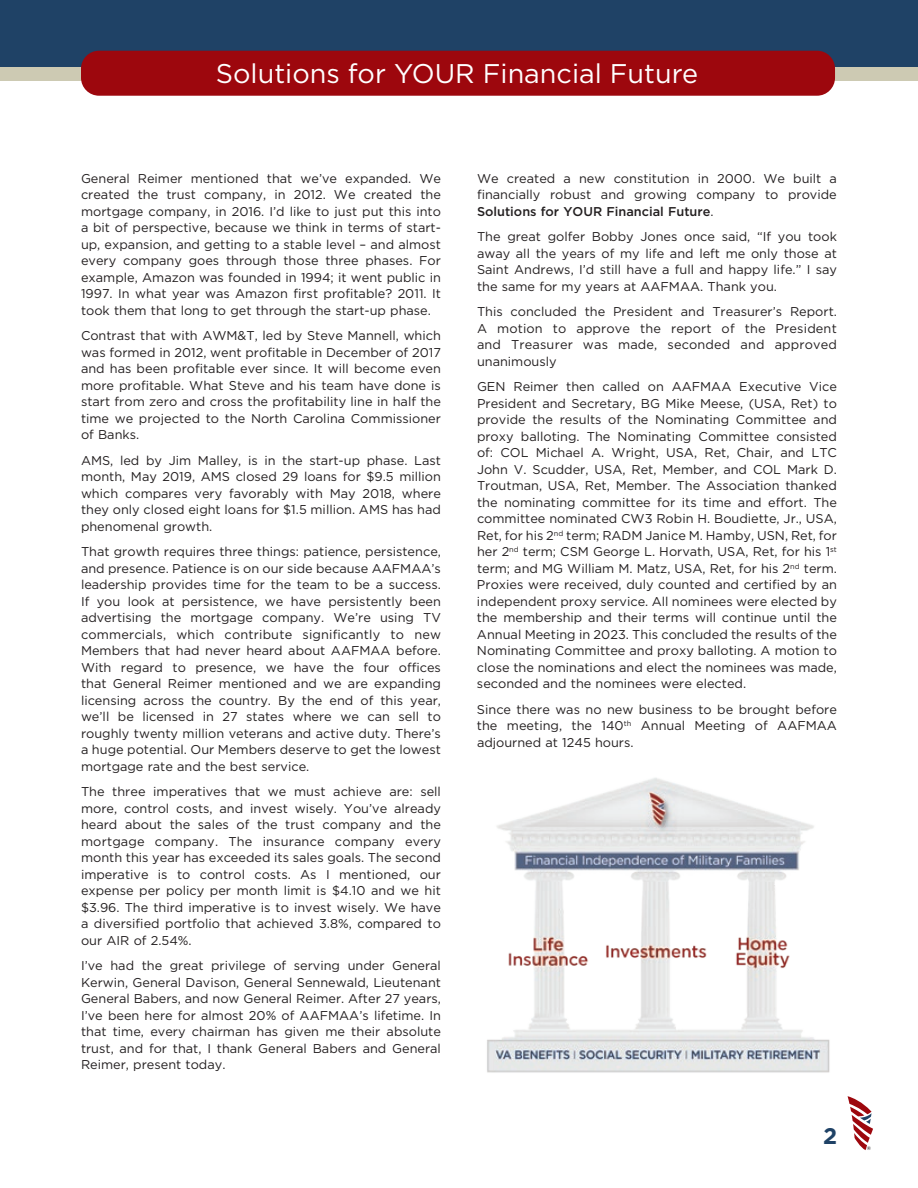
<style>
.page{position:relative;width:918px;height:1188px;background:#fff}
.page>*{position:absolute;margin:0;border:0;box-sizing:border-box;transform-origin:0 0}
.t1{font:27px "Gotham";color:#fff}
.t2{font:700 22.5px "Gotham";color:#1f4266}
.t3{font:12.75px/16.5px "Gotham";color:#231f20;text-align:justify}
.t4{font:500 5.1px "Gotham";color:#231f20}
.s1{font-weight:500}
</style>
<div class="page">
<div style="left:0;top:66px;width:918px;height:14px;background:#cdcab3"></div>
<div style="left:0;top:0;width:918px;height:68px;background:#1f4266"></div>
<div style="left:81px;top:51px;width:754px;height:45px;background:#9d070d;border-radius:18px"></div>
<svg style="left:848px;top:1096px;width:25px;height:54px"></svg>
<img style="left:487px;top:778px;width:343px;height:295px">
<h1 class="t1" style="left:216px;top:59px;width:484px">Solutions for YOUR Financial Future</h1>
<p class="t3" style="left:81px;top:170px;width:362px">General Reimer mentioned that we’ve expanded. We created the trust company, in 2012. We created the mortgage company, in 2016. I’d like to just put this into a bit of perspective, because we think in terms of start&shy;up, expansion, and getting to a stable level – and almost every company goes through those three phases. For example, Amazon was founded in 1994; it went public in 1997. In what year was Amazon first profitable? 2011. It took them that long to get through the start-up phase.</p>
<p class="t3" style="left:81px;top:327px;width:362px">Contrast that with AWM&amp;T, led by Steve Mannell, which was formed in 2012, went profitable in December of 2017 and has been profitable ever since. It will become even more profitable. What Steve and his team have done is start from zero and cross the profitability line in half the time we projected to the North Carolina Commissioner of Banks.</p>
<p class="t3" style="left:81px;top:452px;width:362px">AMS, led by Jim Malley, is in the start-up phase. Last month, May 2019, AMS closed 29 loans for $9.5 million which compares very favorably with May 2018, where they only closed eight loans for $1.5 million. AMS has had phenomenal growth.</p>
<p class="t3" style="left:81px;top:543px;width:362px">That growth requires three things: patience, persistence, and presence. Patience is on our side because AAFMAA’s leadership provides time for the team to be a success.<br>If you look at persistence, we have persistently been advertising the mortgage company. We’re using TV commercials, which contribute significantly to new Members that had never heard about AAFMAA before.<br>With regard to presence, we have the four offices that General Reimer mentioned and we are expanding licensing across the country. By the end of this year, we’ll be licensed in 27 states where we can sell to roughly twenty million veterans and active duty. There’s a huge potential. Our Members deserve to get the lowest mortgage rate and the best service.</p>
<p class="t3" style="left:81px;top:783px;width:362px">The three imperatives that we must achieve are: sell more, control costs, and invest wisely. You’ve already heard about the sales of the trust company and the mortgage company. The insurance company every month this year has exceeded its sales goals. The second imperative is to control costs. As I mentioned, our expense per policy per month limit is $4.10 and we hit $3.96. The third imperative is to invest wisely. We have a diversified portfolio that achieved 3.8%, compared to our AIR of 2.54%.</p>
<p class="t3" style="left:81px;top:957px;width:362px">I’ve had the great privilege of serving under General Kerwin, General Davison, General Sennewald, Lieutenant General Babers, and now General Reimer. After 27 years, I’ve been here for almost 20% of AAFMAA’s lifetime. In that time, every chairman has given me their absolute trust, and for that, I thank General Babers and General Reimer, present today.</p>
<p class="t3" style="left:477px;top:170px;width:362px">We created a new constitution in 2000. We built a financially robust and growing company to provide <span class="s1">Solutions for YOUR Financial Future</span>.</p>
<p class="t3" style="left:477px;top:228px;width:362px">The great golfer Bobby Jones once said, “If you took away all the years of my life and left me only those at Saint Andrews, I’d still have a full and happy life.” I say the same for my years at AAFMAA. Thank you.</p>
<p class="t3" style="left:477px;top:303px;width:362px">This concluded the President and Treasurer’s Report.<br>A motion to approve the report of the President and Treasurer was made, seconded and approved unanimously</p>
<p class="t3" style="left:477px;top:378px;width:362px">GEN Reimer then called on AAFMAA Executive Vice President and Secretary, BG Mike Meese, (USA, Ret) to provide the results of the Nominating Committee and proxy balloting. The Nominating Committee consisted of: COL Michael A. Wright, USA, Ret, Chair, and LTC John V. Scudder, USA, Ret, Member, and COL Mark D.<br>Troutman, USA, Ret, Member. The Association thanked the nominating committee for its time and effort. The committee nominated CW3 Robin H. Boudiette, Jr., USA, Ret, for his 2<sup>nd</sup> term; RADM Janice M. Hamby, USN, Ret, for her 2<sup>nd</sup> term; CSM George L. Horvath, USA, Ret, for his 1<sup>st </sup>term; and MG William M. Matz, USA, Ret, for his 2<sup>nd</sup> term.<br>Proxies were received, duly counted and certified by an independent proxy service. All nominees were elected by the membership and their terms will continue until the Annual Meeting in 2023. This concluded the results of the Nominating Committee and proxy balloting. A motion to close the nominations and elect the nominees was made, seconded and the nominees were elected.</p>
<p class="t3" style="left:477px;top:701px;width:362px">Since there was no new business to be brought before the meeting, the 140<sup>th</sup> Annual Meeting of AAFMAA adjourned at 1245 hours.</p>
<h2 class="t2" style="left:823px;top:1123px;width:16px">2</h2>
<p class="t4" style="left:867px;top:1145px;width:6px">®</p>
</div>
